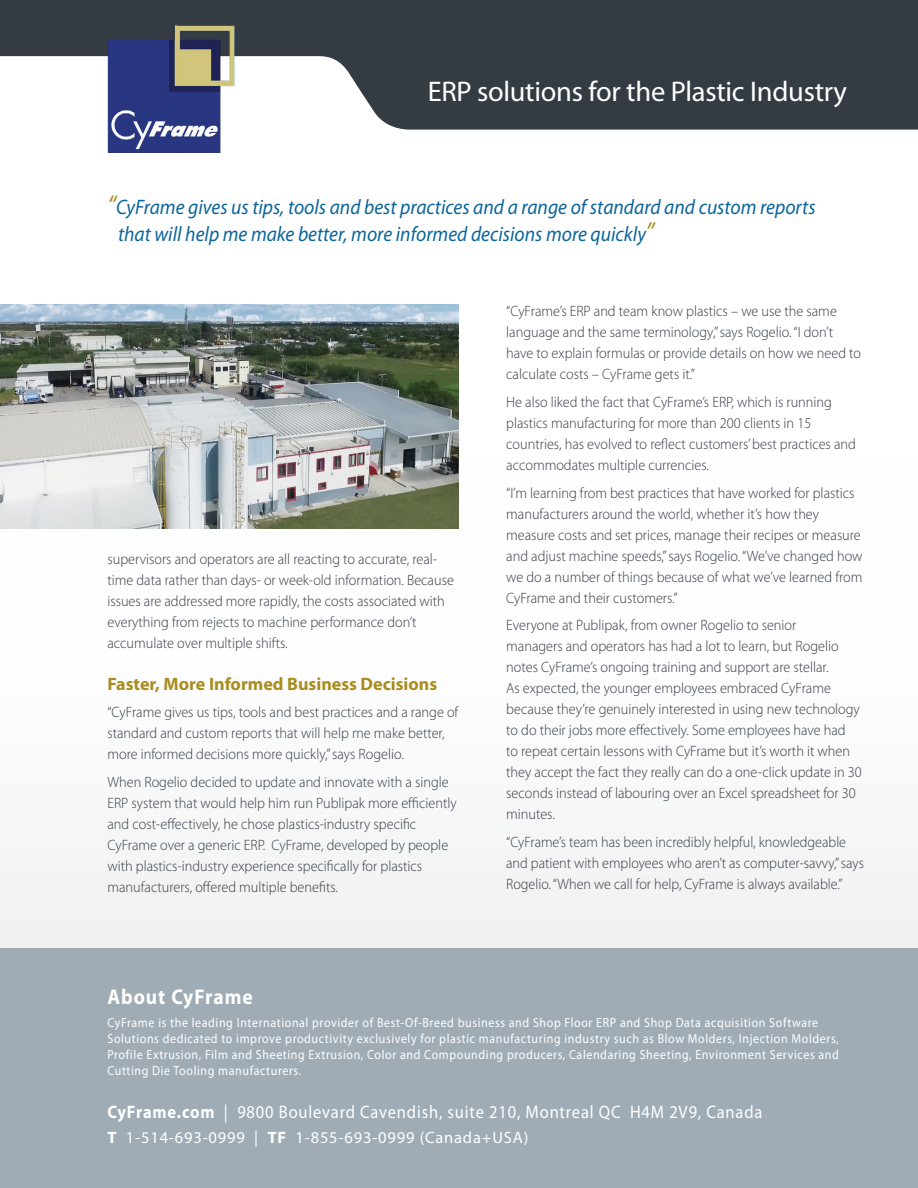
<style>
.page{position:relative;width:918px;height:1188px;background:#fff}
.page>*{position:absolute;margin:0;border:0;box-sizing:border-box;transform-origin:0 0}
.t1{font:28.5px "Myriad Pro";letter-spacing:-.01em;color:#fff}
.t2{font:700 21.45px "Myriad Pro";letter-spacing:.05em;color:#fff;scale:.91 1}
.t3{font:italic 21px/27px "Myriad Pro";color:#0c659a;scale:.93 1}
.t4{font:18.15px "Myriad Pro";letter-spacing:.05em;color:#fff;scale:.91 1}
.t5{font:700 18px "Myriad Pro";color:#aa8d20}
.t6{font:16.5px "Myriad Pro";letter-spacing:.05em;color:#fff}
.t7{font:300 15px/21px "Myriad Pro";color:#343b43;scale:.95 1}
.t8{font:300 15px/21px "Myriad Pro";color:#343b43;scale:.94 1}
.t9{font:13.2px/15.9px "Myriad Pro";letter-spacing:.05em;color:#fff;scale:.91 1}
.s1{font-size:27px;color:#aa8d20}
.s2{font-weight:700}
</style>
<div class="page">
<div style="left:0;top:861px;width:918px;height:327px;background:#f2f2f3"></div>
<div style="left:0;top:948px;width:918px;height:240px;background:#9fabb5"></div>
<svg style="left:0;top:0;width:918px;height:130px;fill:#343b43"></svg>
<img style="left:107px;top:26px;width:128px;height:126px">
<img style="left:0;top:305px;width:459px;height:223px">
<h1 class="t1" style="left:428px;top:75px;width:421px">ERP solutions for the Plastic Industry</h1>
<h3 class="t3" style="left:118px;top:194px;width:752px;text-indent:-11px"><span class="s1">“</span>CyFrame gives us tips, tools and best practices and a range of standard and custom reports that will help me make better, more informed decisions more quickly<span class="s1">”</span></h3>
<p class="t7" style="left:107px;top:548px;width:366px">supervisors and operators are all reacting to accurate, real&shy;time data rather than days- or week-old information. Because issues are addressed more rapidly, the costs associated with everything from rejects to machine performance don’t accumulate over multiple shifts.</p>
<p class="t5" style="left:107px;top:673px;width:331px">Faster, More Informed Business Decisions</p>
<p class="t7" style="left:107px;top:702px;width:371px">“CyFrame gives us tips, tools and best practices and a range of standard and custom reports that will help me make better, more informed decisions more quickly,” says Rogelio.</p>
<p class="t7" style="left:107px;top:772px;width:369px">When Rogelio decided to update and innovate with a single ERP system that would help him run Publipak more efficiently and cost-effectively, he chose plastics-industry specific CyFrame over a generic ERP. CyFrame, developed by people with plastics-industry experience specifically for plastics manufacturers, offered multiple benefits.</p>
<p class="t7" style="left:506px;top:301px;width:375px">“CyFrame’s ERP and team know plastics – we use the same language and the same terminology,” says Rogelio. “I don’t have to explain formulas or provide details on how we need to calculate costs – CyFrame gets it.”</p>
<p class="t7" style="left:506px;top:392px;width:370px">He also liked the fact that CyFrame’s ERP, which is running plastics manufacturing for more than 200 clients in 15 countries, has evolved to reflect customers’ best practices and accommodates multiple currencies.</p>
<p class="t7" style="left:506px;top:482px;width:377px">“I’m learning from best practices that have worked for plastics manufacturers around the world, whether it’s how they measure costs and set prices, manage their recipes or measure and adjust machine speeds,” says Rogelio. “We’ve changed how we do a number of things because of what we’ve learned from CyFrame and their customers.”</p>
<p class="t7" style="left:506px;top:615px;width:376px">Everyone at Publipak, from owner Rogelio to senior<br>managers and operators has had a lot to learn, but Rogelio notes CyFrame’s ongoing training and support are stellar.<br>As expected, the younger employees embraced CyFrame because they’re genuinely interested in using new technology to do their jobs more effectively. Some employees have had<br>to repeat certain lessons with CyFrame but it’s worth it when they accept the fact they really can do a one-click update in 30 seconds instead of labouring over an Excel spreadsheet for 30 minutes.</p>
<p class="t8" style="left:506px;top:832px;width:382px">“CyFrame’s team has been incredibly helpful, knowledgeable and patient with employees who aren’t as computer-savvy,” says<br>Rogelio. “When we call for help, CyFrame is always available.”</p>
<h2 class="t2" style="left:107px;top:985px;width:161px">About CyFrame</h2>
<p class="t9" style="left:107px;top:1015px;width:805px">CyFrame is the leading International provider of Best-Of-Breed business and Shop Floor ERP and Shop Data acquisition Software Solutions dedicated to improve productivity exclusively for plastic manufacturing industry such as Blow Molders, Injection Molders, Profile Extrusion, Film and Sheeting Extrusion, Color and Compounding producers, Calendaring Sheeting, Environment Services and Cutting Die Tooling manufacturers.</p>
<p class="t4" style="left:107px;top:1102px;width:721px"><span class="s2">CyFrame.com</span> | 9800 Boulevard Cavendish, suite 210, Montreal QC H4M 2V9, Canada</p>
<p class="t6" style="left:107px;top:1129px;width:422px"><span class="s2">T</span> 1-514-693-0999 | <span class="s2">TF</span> 1-855-693-0999 (Canada+USA)</p>
</div>
